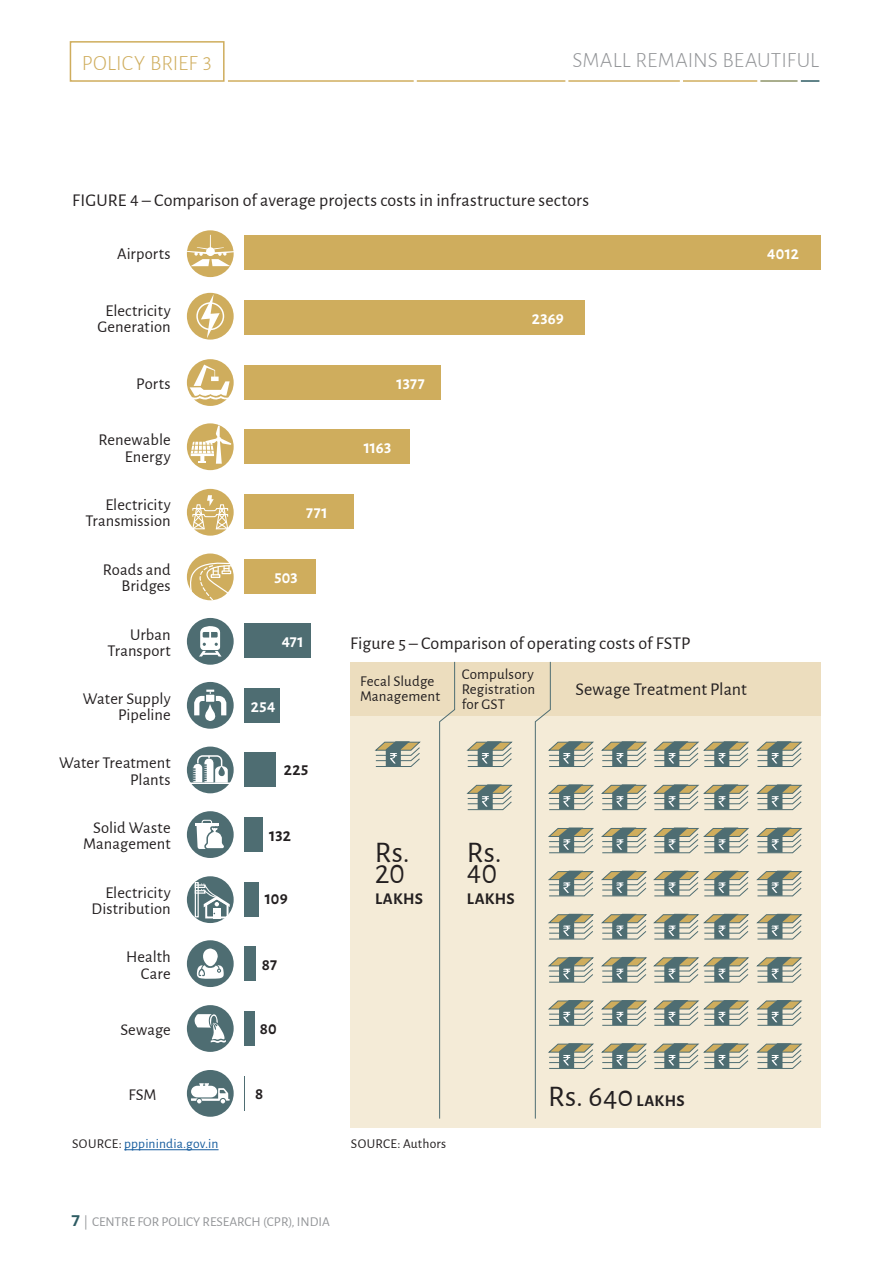
<style>
.page{position:relative;width:893px;height:1263px;background:#fff}
.page>*{position:absolute;margin:0;border:0;box-sizing:border-box;transform-origin:0 0}
.t1{font:30px "Alegreya Sans";letter-spacing:.01em;color:#231f20}
.t2{font:300 21.75px "Alegreya Sans";letter-spacing:.005em;color:#939598}
.t3{font:300 21.75px "Alegreya Sans";letter-spacing:.01em;color:#cfad5d}
.t4{font:18px "Alegreya Sans";letter-spacing:.005em;color:#231f20}
.t5{font:16.5px/16.5px "Alegreya Sans";letter-spacing:.005em;color:#231f20;text-align:right}
.t6{font:700 16.5px "Alegreya Sans";letter-spacing:.02em;color:#fff}
.t7{font:700 16.5px "Alegreya Sans";letter-spacing:.01em;color:#231f20}
.t8{font:15px/15px "Alegreya Sans";letter-spacing:.01em;color:#231f20}
.t9{font:13.5px "Alegreya Sans";color:#939598}
.t10{font:13.5px "Alegreya Sans";letter-spacing:.01em;color:#175d9e}
.t11{font:13.5px "Alegreya Sans";letter-spacing:.02em;color:#231f20}
.s1{color:#231f20}
.s2{font-weight:700;font-size:16.5px}
.s3{font-family:"Open Sans";font-weight:700;font-size:15px;color:#2e5c63}
</style>
<div class="page">
<div style="left:244px;top:236px;width:577px;height:34px;background:#cfad5d"></div>
<div style="left:244px;top:300px;width:341px;height:34px;background:#cfad5d"></div>
<div style="left:244px;top:365px;width:197px;height:34px;background:#cfad5d"></div>
<div style="left:244px;top:430px;width:166px;height:34px;background:#cfad5d"></div>
<div style="left:244px;top:494px;width:110px;height:34px;background:#cfad5d"></div>
<div style="left:244px;top:559px;width:72px;height:34px;background:#cfad5d"></div>
<div style="left:244px;top:624px;width:67px;height:34px;background:#4e6d72"></div>
<div style="left:244px;top:688px;width:36px;height:34px;background:#4e6d72"></div>
<div style="left:244px;top:753px;width:32px;height:34px;background:#4e6d72"></div>
<div style="left:244px;top:817px;width:19px;height:34px;background:#4e6d72"></div>
<div style="left:244px;top:882px;width:15px;height:34px;background:#4e6d72"></div>
<div style="left:244px;top:947px;width:11px;height:34px;background:#4e6d72"></div>
<div style="left:244px;top:1011px;width:11px;height:34px;background:#4e6d72"></div>
<hr style="left:244px;top:1076px;width:1px;height:34px;background:#4e6d72">
<svg style="left:187px;top:230px;width:47px;height:47px"></svg>
<div style="left:187px;top:293px;width:47px;height:47px;background:#cfad5d;border-radius:50%"></div>
<div style="left:187px;top:423px;width:47px;height:47px;background:#cfad5d;border-radius:50%"></div>
<div style="left:187px;top:489px;width:47px;height:47px;background:#cfad5d;border-radius:50%"></div>
<svg style="left:187px;top:553px;width:47px;height:47px"></svg>
<div style="left:187px;top:618px;width:47px;height:47px;background:#4e6d72;border-radius:50%"></div>
<div style="left:187px;top:682px;width:47px;height:47px;background:#4e6d72;border-radius:50%"></div>
<div style="left:187px;top:746px;width:47px;height:47px;background:#4e6d72;border-radius:50%"></div>
<div style="left:187px;top:811px;width:47px;height:47px;background:#4e6d72;border-radius:50%"></div>
<svg style="left:187px;top:876px;width:47px;height:47px"></svg>
<div style="left:187px;top:940px;width:47px;height:47px;background:#4e6d72;border-radius:50%"></div>
<div style="left:187px;top:1005px;width:47px;height:47px;background:#4e6d72;border-radius:50%"></div>
<div style="left:187px;top:1070px;width:47px;height:47px;background:#4e6d72;border-radius:50%"></div>
<svg style="left:186px;top:235px;width:48px;height:31px"></svg>
<svg style="left:201px;top:294px;width:19px;height:44px"></svg>
<div style="left:196px;top:302px;width:28px;height:28px;border:2px solid #fff;border-radius:50%"></div>
<div style="left:187px;top:359px;width:47px;height:47px;background:#cfad5d;border-radius:50%"></div>
<svg style="left:190px;top:365px;width:40px;height:36px"></svg>
<svg style="left:191px;top:425px;width:41px;height:39px"></svg>
<svg style="left:191px;top:495px;width:38px;height:35px"></svg>
<svg style="left:186px;top:561px;width:47px;height:40px"></svg>
<svg style="left:199px;top:626px;width:22px;height:30px"></svg>
<svg style="left:194px;top:690px;width:32px;height:31px"></svg>
<svg style="left:192px;top:754px;width:36px;height:28px"></svg>
<hr style="left:189px;top:782px;width:42px;height:2px;background:#fff">
<hr style="left:195px;top:823px;width:23px;height:3px;background:#fff">
<svg style="left:197px;top:819px;width:27px;height:30px"></svg>
<div style="left:195px;top:882px;width:4px;height:35px;border:1px solid #fff"></div>
<div style="left:195px;top:884px;width:10px;height:4px;border:1px solid #fff"></div>
<div style="left:195px;top:890px;width:10px;height:4px;border:1px solid #fff"></div>
<svg style="left:201px;top:883px;width:29px;height:36px"></svg>
<svg style="left:196px;top:948px;width:28px;height:31px"></svg>
<svg style="left:194px;top:1014px;width:32px;height:29px"></svg>
<svg style="left:191px;top:1083px;width:39px;height:20px"></svg>
<hr style="left:124px;top:1149px;width:95px;height:1px;background:#175d9e">
<div style="left:350px;top:662px;width:471px;height:465px;background:#f4ebd7"></div>
<svg style="left:374px;top:741px;width:47px;height:26px"></svg>
<svg style="left:466px;top:741px;width:47px;height:26px"></svg>
<svg style="left:466px;top:784px;width:47px;height:26px"></svg>
<div style="left:350px;top:662px;width:471px;height:54px;background:#ecddbe"></div>
<svg style="left:439px;top:661px;width:16px;height:458px"></svg>
<svg style="left:535px;top:661px;width:268px;height:458px"></svg>
<div style="left:70px;top:41px;width:155px;height:41px;border:2px solid #cfad5d"></div>
<hr style="left:228px;top:80px;width:186px;height:2px;background:#d0ae5e">
<hr style="left:417px;top:80px;width:148px;height:2px;background:#d0ae5e">
<hr style="left:568px;top:80px;width:112px;height:2px;background:#d0ae5e">
<hr style="left:683px;top:80px;width:74px;height:2px;background:#d0ae5e">
<hr style="left:760px;top:80px;width:37px;height:2px;background:#8e9468">
<svg style="left:801px;top:80px;width:18px;height:2px"></svg>
<h2 class="t3" style="left:82px;top:49px;width:132px">POLICY BRIEF 3</h2>
<h2 class="t2" style="left:572px;top:46px;width:248px">SMALL REMAINS BEAUTIFUL</h2>
<p class="t4" style="left:72px;top:188px;width:518px">FIGURE 4 – Comparison of average projects costs in infrastructure sectors</p>
<p class="t5" style="left:117px;top:245px;width:55px">Airports</p>
<p class="t5" style="left:98px;top:301px;width:75px;text-align:center">Electricity<br>Generation</p>
<p class="t5" style="left:136px;top:374px;width:36px">Ports</p>
<p class="t5" style="left:99px;top:431px;width:74px">Renewable<br>Energy</p>
<p class="t5" style="left:85px;top:495px;width:87px">Electricity<br>Transmission</p>
<p class="t5" style="left:103px;top:560px;width:69px">Roads and<br>Bridges</p>
<p class="t5" style="left:108px;top:625px;width:65px">Urban<br>Transport</p>
<p class="t5" style="left:83px;top:689px;width:89px">Water Supply<br>Pipeline</p>
<p class="t5" style="left:59px;top:754px;width:113px">Water Treatment<br>Plants</p>
<p class="t5" style="left:83px;top:818px;width:89px">Solid Waste<br>Management</p>
<p class="t5" style="left:92px;top:883px;width:81px">Electricity<br>Distribution</p>
<p class="t5" style="left:126px;top:948px;width:46px">Health<br>Care</p>
<p class="t5" style="left:120px;top:1021px;width:52px">Sewage</p>
<p class="t6" style="left:306px;top:501px;width:23px">771</p>
<p class="t6" style="left:274px;top:566px;width:25px">503</p>
<p class="t6" style="left:282px;top:630px;width:23px">471</p>
<p class="t6" style="left:251px;top:694px;width:26px">254</p>
<p class="t7" style="left:284px;top:757px;width:26px">225</p>
<p class="t7" style="left:269px;top:824px;width:23px">132</p>
<p class="t7" style="left:265px;top:887px;width:24px">109</p>
<p class="t7" style="left:262px;top:953px;width:17px">87</p>
<p class="t7" style="left:260px;top:1017px;width:18px">80</p>
<p class="t5" style="left:129px;top:1085px;width:30px">FSM</p>
<p class="t7" style="left:255px;top:1081px;width:10px">8</p>
<p class="t10" style="left:72px;top:1134px;width:148px"><span class="s1">SOURCE:</span> pppinindia.gov.in</p>
<p class="t6" style="left:397px;top:371px;width:30px">1377</p>
<p class="t6" style="left:364px;top:436px;width:29px">1163</p>
<p class="t6" style="left:532px;top:307px;width:34px">2369</p>
<p class="t4" style="left:350px;top:631px;width:342px">Figure 5 – Comparison of operating costs of FSTP</p>
<p class="t8" style="left:360px;top:673px;width:82px">Fecal Sludge<br>Management</p>
<p class="t8" style="left:462px;top:665px;width:75px;text-align:justify">Compulsory Registration for GST</p>
<p class="t4" style="left:575px;top:677px;width:173px">Sewage Treatment Plant</p>
<h1 class="t1" style="left:375px;top:832px;width:36px">Rs.</h1>
<h1 class="t1" style="left:375px;top:853px;width:32px">20</h1>
<p class="t7" style="left:375px;top:887px;width:49px">LAKHS</p>
<h1 class="t1" style="left:467px;top:832px;width:36px">Rs.</h1>
<h1 class="t1" style="left:467px;top:853px;width:32px">40</h1>
<p class="t7" style="left:467px;top:887px;width:49px">LAKHS</p>
<p class="t11" style="left:351px;top:1134px;width:97px">SOURCE: Authors</p>
<h1 class="t1" style="left:548px;top:1075px;width:138px">Rs. 640 <span class="s2">LAKHS</span></h1>
<p class="t6" style="left:767px;top:242px;width:33px">4012</p>
<p class="t9" style="left:71px;top:1212px;width:260px"><span class="s3">7</span> | CENTRE FOR POLICY RESEARCH (CPR), INDIA</p>
</div>
